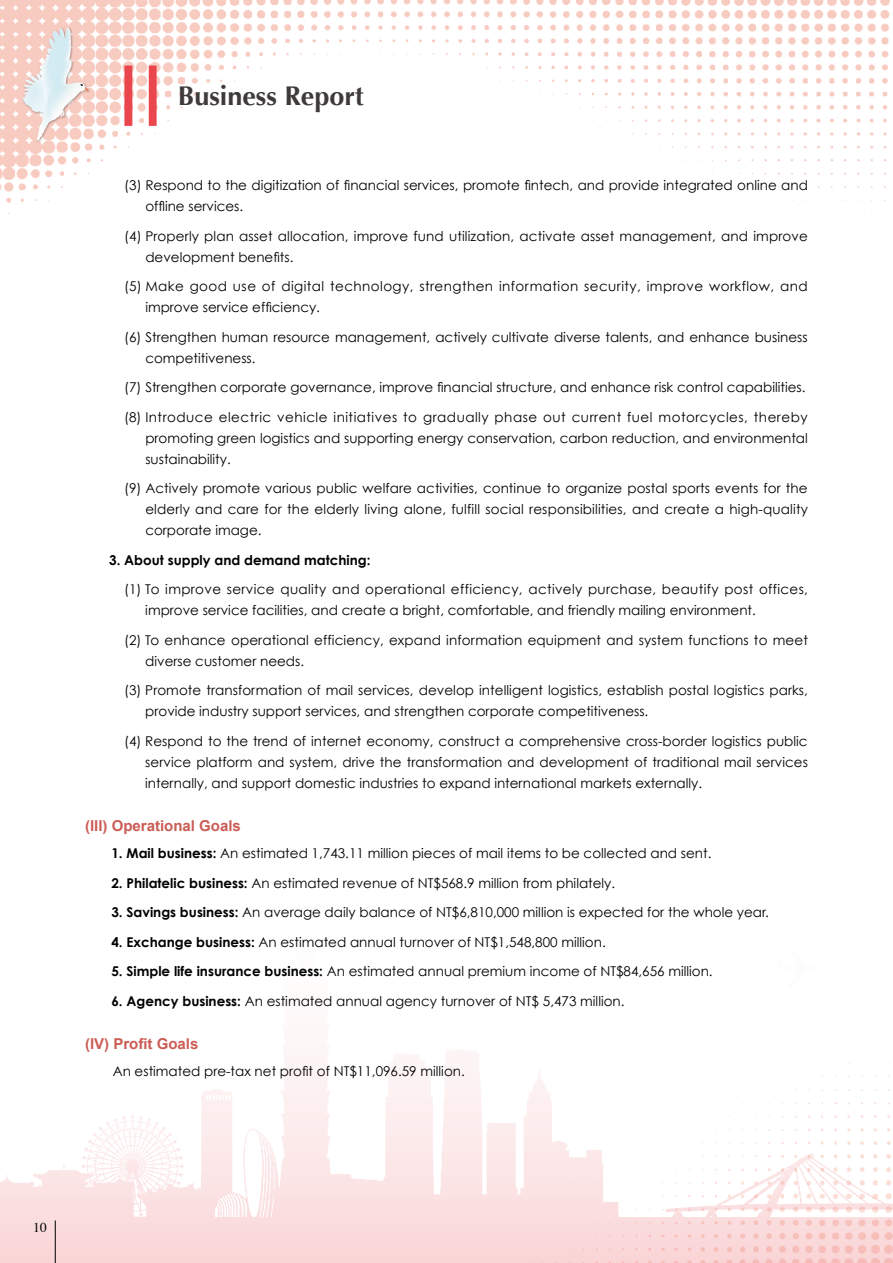
<style>
.page{position:relative;width:893px;height:1263px;background:#fff}
.page>*{position:absolute;margin:0;border:0;box-sizing:border-box;transform-origin:0 0}
.t1{font:700 27px "Optima";color:#3e3a39}
.t2{font:700 15px "Arial";color:#cb5d55}
.t3{font:13.5px/21px "Century Gothic";color:#000}
.t4{font:13.5px/21px "Century Gothic";letter-spacing:.035em;color:#000}
.t5{font:700 13.5px "Century Gothic";color:#000}
.t6{font:13.5px "Times";color:#000}
.s1{font-weight:700}
</style>
<div class="page">
<img style="left:0;top:0;width:890px;height:214px">
<img style="left:0;top:1050px;width:893px;height:213px">
<div style="left:22px;top:26px;width:69px;height:118px;background:#000;opacity:.3"></div>
<img style="left:20px;top:74px;width:16px;height:39px">
<img style="left:36px;top:28px;width:52px;height:113px">
<svg style="left:78px;top:84px;width:10px;height:7px"></svg>
<hr style="left:55px;top:1220px;width:1px;height:43px;background:#000">
<svg style="left:124px;top:65px;width:33px;height:61px"></svg>
<h1 class="t1" style="left:199px;top:80px;width:269px">Chairperson’s Remarks</h1>
<h1 class="t1" style="left:178px;top:80px;width:188px">Business Report</h1>
<p class="t3" style="left:145px;top:175px;width:664px;text-indent:-21px">(3) Respond to the digitization of financial services, promote fintech, and provide integrated online and offline services.</p>
<p class="t3" style="left:145px;top:225px;width:664px;text-indent:-21px">(4) Properly plan asset allocation, improve fund utilization, activate asset management, and improve development benefits.</p>
<p class="t4" style="left:145px;top:276px;width:664px;text-indent:-21px">(5) Make good use of digital technology, strengthen information security, improve workflow, and improve service efficiency.</p>
<p class="t3" style="left:145px;top:326px;width:664px;text-indent:-21px">(6) Strengthen human resource management, actively cultivate diverse talents, and enhance business competitiveness.</p>
<p class="t3" style="left:124px;top:372px;width:685px;line-height:29.5px">(7) Strengthen corporate governance, improve financial structure, and enhance risk control capabilities. (8) Introduce electric vehicle initiatives to gradually phase out current fuel motorcycles, thereby</p>
<p class="t3" style="left:145px;top:427px;width:664px">promoting green logistics and supporting energy conservation, carbon reduction, and environmental sustainability.</p>
<p class="t3" style="left:145px;top:478px;width:664px;text-align:justify;text-indent:-21px">(9) Actively promote various public welfare activities, continue to organize postal sports events for the elderly and care for the elderly living alone, fulfill social responsibilities, and create a high-quality corporate image.</p>
<p class="t5" style="left:109px;top:551px;width:263px">3. About supply and demand matching:</p>
<p class="t3" style="left:145px;top:579px;width:664px;text-indent:-21px">(1) To improve service quality and operational efficiency, actively purchase, beautify post offices, improve service facilities, and create a bright, comfortable, and friendly mailing environment.</p>
<p class="t3" style="left:145px;top:629px;width:664px;text-indent:-21px">(2) To enhance operational efficiency, expand information equipment and system functions to meet diverse customer needs.</p>
<p class="t3" style="left:145px;top:680px;width:664px;text-indent:-21px">(3) Promote transformation of mail services, develop intelligent logistics, establish postal logistics parks, provide industry support services, and strengthen corporate competitiveness.</p>
<p class="t3" style="left:145px;top:730px;width:664px;text-align:justify;text-indent:-21px">(4) Respond to the trend of internet economy, construct a comprehensive cross-border logistics public service platform and system, drive the transformation and development of traditional mail services internally, and support domestic industries to expand international markets externally.</p>
<p class="t2" style="left:85px;top:816px;width:157px">(III) Operational Goals</p>
<p class="t3" style="left:111px;top:842px;width:602px"><span class="s1">1. Mail business:</span> An estimated 1,743.11 million pieces of mail items to be collected and sent.</p>
<p class="t3" style="left:111px;top:872px;width:505px"><span class="s1">2. Philatelic business:</span> An estimated revenue of NT$568.9 million from philately.</p>
<p class="t3" style="left:111px;top:901px;width:659px"><span class="s1">3. Savings business:</span> An average daily balance of NT$6,810,000 million is expected for the whole year.</p>
<p class="t3" style="left:111px;top:931px;width:496px"><span class="s1">4. Exchange business:</span> An estimated annual turnover of NT$1,548,800 million.</p>
<p class="t3" style="left:111px;top:960px;width:603px"><span class="s1">5. Simple life insurance business:</span> An estimated annual premium income of NT$84,656 million.</p>
<p class="t3" style="left:111px;top:990px;width:515px"><span class="s1">6. Agency business:</span> An estimated annual agency turnover of NT$ 5,473 million.</p>
<p class="t2" style="left:85px;top:1034px;width:115px">(IV) Profit Goals</p>
<p class="t3" style="left:113px;top:1060px;width:354px">An estimated pre-tax net profit of NT$11,096.59 million.</p>
<p class="t6" style="left:33px;top:1214px;width:15px">10</p>
</div>
